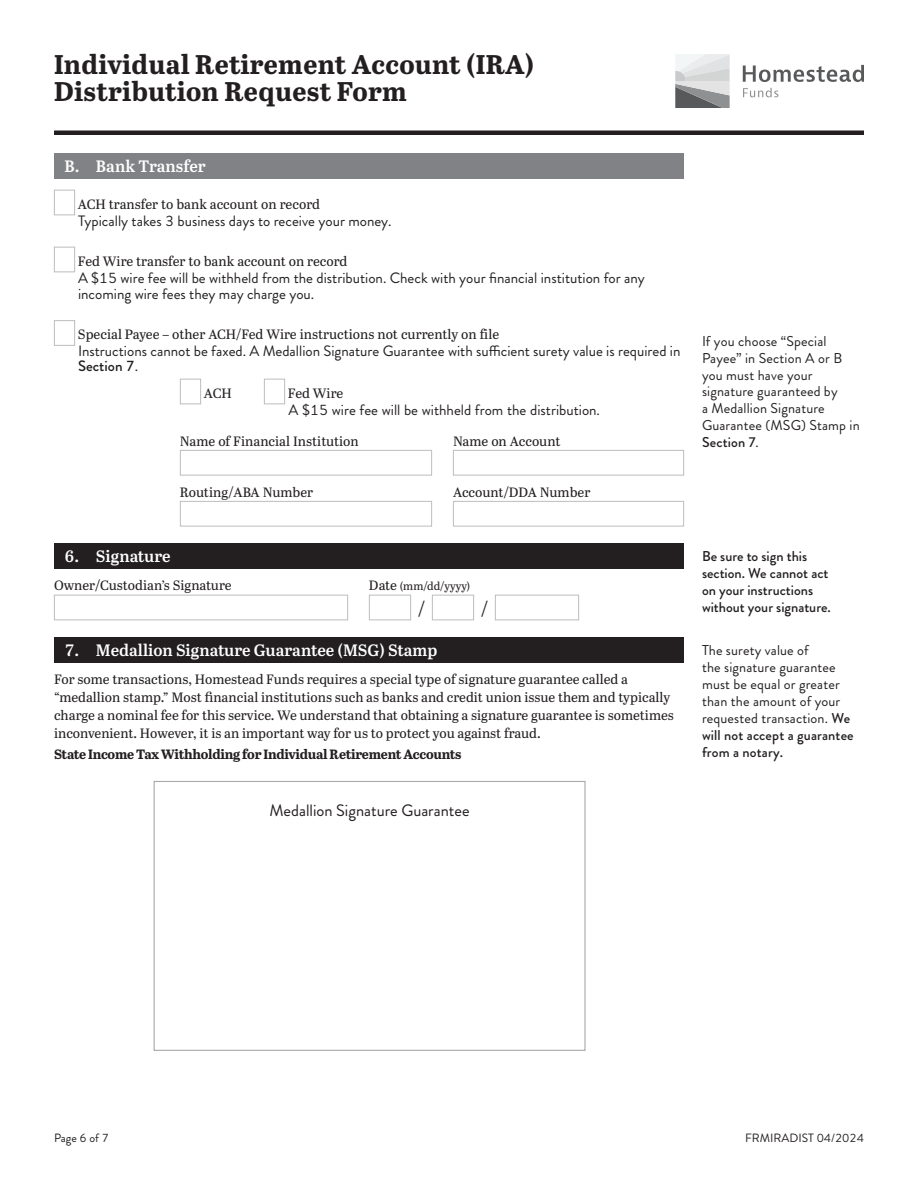
<style>
.page{position:relative;width:918px;height:1188px;background:#fff}
.page>*{position:absolute;margin:0;border:0;box-sizing:border-box;transform-origin:0 0}
.t1{font:700 27px/27px "Abril Text";letter-spacing:.01em;color:#231f20}
.t2{font:18px "Abril Text";color:#231f20}
.t3{font:600 16.5px "Abril Text";color:#fff}
.t4{font:16.5px "Brandon Grotesque";color:#231f20}
.t5{font:15px/16.5px "Brandon Grotesque";color:#231f20}
.t6{font:14.25px/16.8px "Brandon Grotesque";letter-spacing:.01em;color:#231f20}
.t7{font:500 14.25px/16.8px "Brandon Grotesque";color:#231f20}
.t8{font:13.5px/18px "Abril Text";color:#231f20}
.t9{font:700 13.5px "Abril Text";letter-spacing:-.02em;color:#231f20}
.t10{font:12px "Brandon Grotesque";color:#231f20}
.t11{font:11.25px "Abril Text";color:#231f20}
.s1{font-weight:500}
.s2{font-size:13.5px}
</style>
<div class="page">
<svg style="left:743px;top:65px;width:121px;height:17px"></svg>
<svg style="left:743px;top:88px;width:35px;height:9px"></svg>
<svg style="left:675px;top:54px;width:55px;height:54px;background:#bdbfc0"></svg>
<div style="left:54px;top:130px;width:810px;height:5px;background:#231f20"></div>
<div style="left:154px;top:781px;width:432px;height:270px;border:1px solid #a8a9ad"></div>
<div style="left:54px;top:153px;width:630px;height:25px;background:#808285"></div>
<div style="left:54px;top:190px;width:21px;height:25px;background:#fff;border:1px solid #bcbdc0"></div>
<div style="left:54px;top:247px;width:21px;height:25px;background:#fff;border:1px solid #bcbdc0"></div>
<div style="left:54px;top:320px;width:21px;height:26px;background:#fff;border:1px solid #bcbdc0"></div>
<div style="left:180px;top:379px;width:21px;height:25px;background:#fff;border:1px solid #bcbdc0"></div>
<div style="left:264px;top:379px;width:21px;height:25px;background:#fff;border:1px solid #bcbdc0"></div>
<div style="left:180px;top:450px;width:252px;height:26px;background:#fff;border:1px solid #bcbdc0"></div>
<div style="left:453px;top:450px;width:231px;height:26px;background:#fff;border:1px solid #bcbdc0"></div>
<div style="left:180px;top:501px;width:252px;height:25px;background:#fff;border:1px solid #bcbdc0"></div>
<div style="left:453px;top:501px;width:231px;height:25px;background:#fff;border:1px solid #bcbdc0"></div>
<div style="left:54px;top:544px;width:630px;height:25px;background:#231f20"></div>
<div style="left:54px;top:595px;width:294px;height:25px;background:#fff;border:1px solid #bcbdc0"></div>
<div style="left:369px;top:595px;width:42px;height:25px;background:#fff;border:1px solid #bcbdc0"></div>
<div style="left:432px;top:595px;width:42px;height:25px;background:#fff;border:1px solid #bcbdc0"></div>
<div style="left:495px;top:595px;width:84px;height:25px;background:#fff;border:1px solid #bcbdc0"></div>
<div style="left:54px;top:638px;width:630px;height:25px;background:#231f20"></div>
<h1 class="t1" style="left:54px;top:50px;width:482px">Individual Retirement Account (IRA)<br>Distribution Request Form</h1>
<p class="t3" style="left:64px;top:154px;width:143px">B. Bank Transfer</p>
<p class="t8" style="left:78px;top:194px;width:244px">ACH transfer to bank account on record</p>
<p class="t5" style="left:78px;top:212px;width:315px">Typically takes 3 business days to receive your money.</p>
<p class="t8" style="left:78px;top:251px;width:271px">Fed Wire transfer to bank account on record</p>
<p class="t5" style="left:78px;top:269px;width:568px">A $15 wire fee will be withheld from the distribution. Check with your financial institution for any incoming wire fees they may charge you.</p>
<p class="t8" style="left:78px;top:325px;width:423px">Special Payee – other ACH/Fed Wire instructions not currently on file</p>
<p class="t5" style="left:78px;top:344px;width:604px;line-height:15px">Instructions cannot be faxed. A Medallion Signature Guarantee with sufficient surety value is required in<br><span class="s1">Section 7</span>.</p>
<p class="t8" style="left:204px;top:383px;width:29px">ACH</p>
<p class="t8" style="left:288px;top:383px;width:57px">Fed Wire</p>
<p class="t5" style="left:289px;top:401px;width:313px">A $15 wire fee will be withheld from the distribution.</p>
<p class="t8" style="left:180px;top:431px;width:180px">Name of Financial Institution</p>
<p class="t8" style="left:453px;top:431px;width:109px">Name on Account</p>
<p class="t8" style="left:180px;top:482px;width:135px">Routing/ABA Number</p>
<p class="t8" style="left:453px;top:482px;width:139px">Account/DDA Number</p>
<p class="t3" style="left:64px;top:544px;width:108px">6. Signature</p>
<p class="t8" style="left:54px;top:576px;width:179px">Owner/Custodian’s Signature</p>
<p class="t11" style="left:369px;top:578px;width:103px"><span class="s2">Date</span> (mm/dd/yyyy)</p>
<h2 class="t2" style="left:418px;top:595px;width:8px">/</h2>
<h2 class="t2" style="left:481px;top:595px;width:8px">/</h2>
<p class="t3" style="left:64px;top:638px;width:375px">7. Medallion Signature Guarantee (MSG) Stamp</p>
<p class="t8" style="left:54px;top:670px;width:621px">For some transactions, Homestead Funds requires a special type of signature guarantee called a “medallion stamp.” Most financial institutions such as banks and credit union issue them and typically charge a nominal fee for this service. We understand that obtaining a signature guarantee is sometimes inconvenient. However, it is an important way for us to protect you against fraud.</p>
<p class="t9" style="left:54px;top:744px;width:409px">State Income Tax Withholding for Individual Retirement Accounts</p>
<p class="t4" style="left:269px;top:799px;width:202px">Medallion Signature Guarantee</p>
<p class="t6" style="left:702px;top:333px;width:159px">If you choose “Special<br>Payee” in Section A or B you must have your signature guaranteed by<br>a Medallion Signature<br>Guarantee (MSG) Stamp in<br><span class="s1">Section 7</span>.</p>
<p class="t7" style="left:702px;top:548px;width:130px">Be sure to sign this section. We cannot act on your instructions without your signature.</p>
<p class="t6" style="left:702px;top:642px;width:153px">The surety value of<br>the signature guarantee must be equal or greater than the amount of your requested transaction. <span class="s1">We will not accept a guarantee from a notary.</span></p>
<p class="t10" style="left:54px;top:1130px;width:56px">Page 6 of 7</p>
<p class="t10" style="left:745px;top:1130px;width:120px">FRMIRADIST 04/2024</p>
</div>
